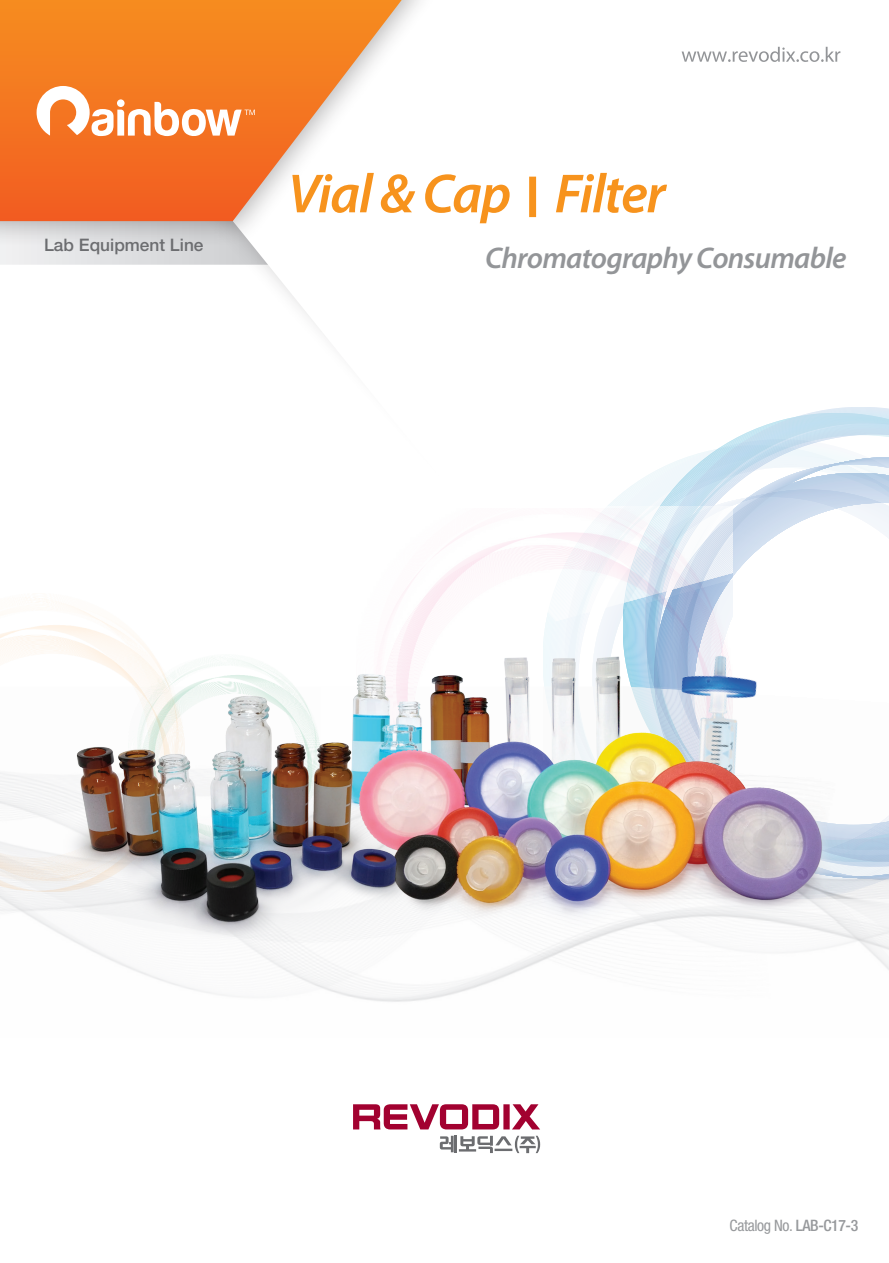
<style>
.page{position:relative;width:889px;height:1263px;background:#fff}
.page>*{position:absolute;margin:0;border:0;box-sizing:border-box;transform-origin:0 0}
.t1{font:italic 600 55.5px "Myriad Pro";letter-spacing:-.025em;color:#f7931d}
.t2{font:italic 600 30px "Myriad Pro";letter-spacing:-.025em;color:#939598}
.t3{font:500 17.25px "Helvetica Neue LTW1 G";color:#6c6d70}
.t4{font:condensed 15.75px "Helvetica Neue LTW1 G";letter-spacing:-.025em;color:#97999c}
.s1{font-weight:700;font-style:normal;font-size:37.5px}
.s2{font-weight:500}
</style>
<div class="page">
<svg style="left:0;top:248px;width:44px;height:17px"></svg>
<svg style="left:54px;top:46px;width:787px;height:280px"></svg>
<div style="left:0;top:0;width:441px;height:248px;background:#231f20;opacity:.33"></div>
<svg style="left:0;top:0;width:402px;height:221px"></svg>
<svg style="left:769px;top:407px;width:120px;height:17px"></svg>
<svg style="left:733px;top:424px;width:156px;height:16px"></svg>
<svg style="left:692px;top:440px;width:149px;height:16px"></svg>
<svg style="left:608px;top:456px;width:281px;height:438px"></svg>
<img style="left:391px;top:508px;width:342px;height:118px">
<svg style="left:681px;top:47px;width:159px;height:15px"></svg>
<svg style="left:37px;top:86px;width:218px;height:50px"></svg>
<hr style="left:454px;top:1136px;width:3px;height:17px;background:#6c6d70">
<svg style="left:440px;top:1136px;width:13px;height:16px"></svg>
<svg style="left:459px;top:1136px;width:81px;height:17px"></svg>
<div style="left:503px;top:1104px;width:6px;height:25px;background:#a20130"></div>
<svg style="left:512px;top:1104px;width:28px;height:25px"></svg>
<svg style="left:353px;top:1104px;width:146px;height:25px"></svg>
<img style="left:34px;top:626px;width:813px;height:326px">
<p class="t1" style="left:288px;top:158px;width:379px">Vial &amp; Cap <span class="s1">|</span> Filter</p>
<p class="t3" style="left:44px;top:234px;width:161px">Lab Equipment Line</p>
<p class="t2" style="left:485px;top:238px;width:363px">Chromatography Consumable</p>
<p class="t4" style="left:729px;top:1216px;width:130px">Catalog No. <span class="s2">LAB-C17-3</span></p>
</div>
